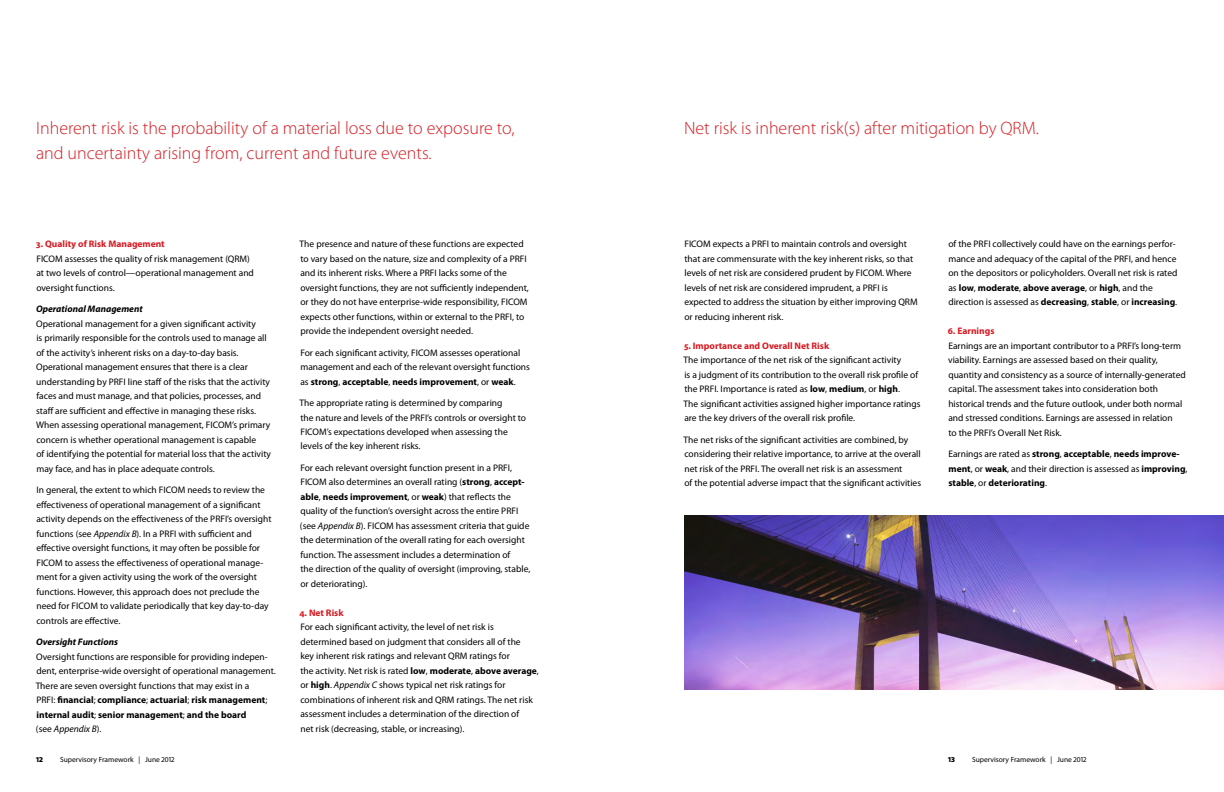
<style>
.page{position:relative;width:1224px;height:792px;background:#fff}
.page>*{position:absolute;margin:0;border:0;box-sizing:border-box;transform-origin:0 0}
.t1{font:300 18px/26px "Myriad Pro";color:#d71920}
.t2{font:9.5px/14.5px "Myriad Pro";color:#000}
.t3{font:700 9.5px/14.5px "Myriad Pro";color:#000}
.t4{font:700 9.5px "Myriad Pro";color:#d71920}
.t5{font:italic 700 9.5px "Myriad Pro";color:#000}
.t6{font:7.5px "Myriad Pro";color:#000}
.t7{font:900 7.5px "Myriad Pro";color:#000}
.s1{font-style:italic}
.s2{font-weight:700}
.s3{font-weight:400}
</style>
<div class="page">
<img style="left:684px;top:516px;width:540px;height:174px">
<h1 class="t1" style="left:36px;top:114px;width:480px">Inherent risk is the probability of a material loss due to exposure to, and uncertainty arising from, current and future events.</h1>
<p class="t4" style="left:36px;top:238px;width:130px">3. Quality of Risk Management</p>
<p class="t2" style="left:36px;top:251px;width:219px">FICOM assesses the quality of risk management (QRM) at two levels of control—operational management and oversight functions.</p>
<p class="t5" style="left:36px;top:303px;width:108px">Operational Management</p>
<p class="t2" style="left:36px;top:316px;width:236px">Operational management for a given significant activity<br>is primarily responsible for the controls used to manage all of the activity’s inherent risks on a day-to-day basis.<br>Operational management ensures that there is a clear understanding by PRFI line staff of the risks that the activity faces and must manage, and that policies, processes, and staff are sufficient and effective in managing these risks.<br>When assessing operational management, FICOM’s primary concern is whether operational management is capable<br>of identifying the potential for material loss that the activity may face, and has in place adequate controls.</p>
<p class="t2" style="left:36px;top:482px;width:237px">In general, the extent to which FICOM needs to review the effectiveness of operational management of a significant activity depends on the effectiveness of the PRFI’s oversight functions (see <span class="s1">Appendix B</span>). In a PRFI with sufficient and effective oversight functions, it may often be possible for FICOM to assess the effectiveness of operational manage&shy;ment for a given activity using the work of the oversight functions. However, this approach does not preclude the need for FICOM to validate periodically that key day-to-day controls are effective.</p>
<p class="t5" style="left:36px;top:636px;width:84px">Oversight Functions</p>
<p class="t2" style="left:36px;top:649px;width:242px">Oversight functions are responsible for providing indepen&shy;dent, enterprise-wide oversight of operational management.<br>There are seven oversight functions that may exist in a<br>PRFI: <span class="s2">financial</span>; <span class="s2">compliance</span>; <span class="s2">actuarial</span>; <span class="s2">risk management</span>; <span class="s2">internal audit</span>; <span class="s2">senior management</span>; <span class="s2">and the board<br></span>(see <span class="s1">Appendix B</span>).</p>
<p class="t2" style="left:300px;top:236px;width:231px">The presence and nature of these functions are expected to vary based on the nature, size and complexity of a PRFI and its inherent risks. Where a PRFI lacks some of the oversight functions, they are not sufficiently independent, or they do not have enterprise-wide responsibility, FICOM expects other functions, within or external to the PRFI, to provide the independent oversight needed.</p>
<p class="t2" style="left:300px;top:345px;width:231px">For each significant activity, FICOM assesses operational management and each of the relevant oversight functions as <span class="s2">strong</span>, <span class="s2">acceptable</span>, <span class="s2">needs improvement</span>, or <span class="s2">weak</span>.</p>
<p class="t2" style="left:300px;top:395px;width:228px">The appropriate rating is determined by comparing<br>the nature and levels of the PRFI’s controls or oversight to FICOM’s expectations developed when assessing the levels of the key inherent risks.</p>
<p class="t2" style="left:300px;top:460px;width:232px">For each relevant oversight function present in a PRFI, FICOM also determines an overall rating (<span class="s2">strong</span>, <span class="s2">accept&shy;able</span>, <span class="s2">needs improvement</span>, or <span class="s2">weak</span>) that reflects the quality of the function’s oversight across the entire PRFI (see <span class="s1">Appendix B</span>). FICOM has assessment criteria that guide the determination of the overall rating for each oversight function. The assessment includes a determination of<br>the direction of the quality of oversight (improving, stable, or deteriorating).</p>
<p class="t4" style="left:299px;top:607px;width:46px">4. Net Risk</p>
<p class="t2" style="left:300px;top:620px;width:240px">For each significant activity, the level of net risk is determined based on judgment that considers all of the<br>key inherent risk ratings and relevant QRM ratings for<br>the activity. Net risk is rated <span class="s2">low</span>, <span class="s2">moderate</span>, <span class="s2">above average</span>, or <span class="s2">high</span>. <span class="s1">Appendix C</span> shows typical net risk ratings for combinations of inherent risk and QRM ratings. The net risk assessment includes a determination of the direction of<br>net risk (decreasing, stable, or increasing).</p>
<h1 class="t1" style="left:684px;top:114px;width:356px">Net risk is inherent risk(s) after mitigation by QRM.</h1>
<p class="t2" style="left:684px;top:237px;width:235px">FICOM expects a PRFI to maintain controls and oversight that are commensurate with the key inherent risks, so that levels of net risk are considered prudent by FICOM. Where levels of net risk are considered imprudent, a PRFI is expected to address the situation by either improving QRM or reducing inherent risk.</p>
<p class="t4" style="left:684px;top:339px;width:147px">5. Importance and Overall Net Risk</p>
<p class="t2" style="left:684px;top:353px;width:238px">The importance of the net risk of the significant activity<br>is a judgment of its contribution to the overall risk profile of the PRFI. Importance is rated as <span class="s2">low</span>, <span class="s2">medium</span>, or <span class="s2">high</span>.<br>The significant activities assigned higher importance ratings are the key drivers of the overall risk profile.</p>
<p class="t2" style="left:684px;top:432px;width:239px">The net risks of the significant activities are combined, by considering their relative importance, to arrive at the overall net risk of the PRFI. The overall net risk is an assessment<br>of the potential adverse impact that the significant activities</p>
<p class="t2" style="left:948px;top:237px;width:231px">of the PRFI collectively could have on the earnings perfor&shy;mance and adequacy of the capital of the PRFI, and hence on the depositors or policyholders. Overall net risk is rated as <span class="s2">low</span>, <span class="s2">moderate</span>, <span class="s2">above average</span>, or <span class="s2">high</span>, and the direction is assessed as <span class="s2">decreasing</span>, <span class="s2">stable</span>, or <span class="s2">increasing</span>.</p>
<p class="t4" style="left:948px;top:325px;width:48px">6. Earnings</p>
<p class="t2" style="left:948px;top:338px;width:239px">Earnings are an important contributor to a PRFI’s long-term viability. Earnings are assessed based on their quality, quantity and consistency as a source of internally-generated capital. The assessment takes into consideration both historical trends and the future outlook, under both normal and stressed conditions. Earnings are assessed in relation<br>to the PRFI’s Overall Net Risk.</p>
<p class="t3" style="left:948px;top:446px;width:241px"><span class="s3">Earnings are rated as</span> strong<span class="s3">,</span> acceptable<span class="s3">,</span> needs improve&shy;ment<span class="s3">, or</span> weak<span class="s3">, and their direction is assessed as</span> improving<span class="s3">, </span>stable<span class="s3">, or</span> deteriorating<span class="s3">.</span></p>
<p class="t7" style="left:36px;top:754px;width:8px">12</p>
<p class="t6" style="left:60px;top:754px;width:116px">Supervisory Framework | June 2012</p>
<p class="t7" style="left:948px;top:754px;width:8px">13</p>
<p class="t6" style="left:972px;top:754px;width:116px">Supervisory Framework | June 2012</p>
</div>
